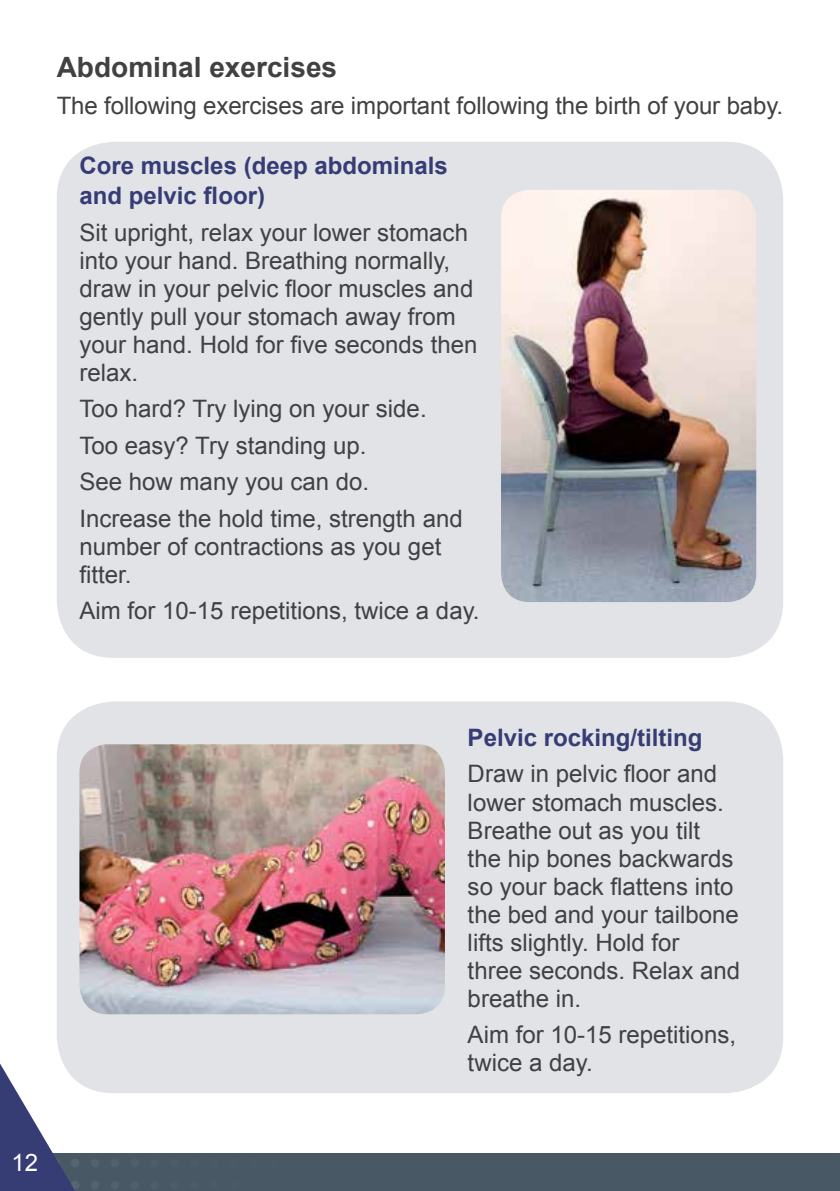
<style>
.page{position:relative;width:840px;height:1191px;background:#fff}
.page>*{position:absolute;margin:0;border:0;box-sizing:border-box;transform-origin:0 0}
.t1{font:700 28px "Arial";color:#414042}
.t2{font:24px/28px "Arial";color:#414042}
.t3{font:700 24px/30px "Arial";color:#363c74}
.t4{font:24px "Arial";color:#fff}
</style>
<div class="page">
<hr style="left:839px;top:1153px;width:1px;height:38px;background:#485865">
<div style="left:3px;top:1153px;width:836px;height:38px;background:#485865"></div>
<div style="left:150px;top:1158px;width:9px;height:9px;background:#4d5d6a;border-radius:50%"></div>
<div style="left:170px;top:1158px;width:9px;height:9px;background:#4c5c69;border-radius:50%"></div>
<div style="left:111px;top:1158px;width:8px;height:9px;background:#51606d;border-radius:50%"></div>
<div style="left:130px;top:1158px;width:9px;height:9px;background:#4f5e6b;border-radius:50%"></div>
<div style="left:91px;top:1158px;width:8px;height:9px;background:#53626e;border-radius:50%"></div>
<div style="left:190px;top:1180px;width:8px;height:9px;background:#4c5c68;border-radius:50%"></div>
<div style="left:150px;top:1180px;width:9px;height:9px;background:#4e5e6a;border-radius:50%"></div>
<div style="left:170px;top:1180px;width:9px;height:9px;background:#4d5c69;border-radius:50%"></div>
<div style="left:111px;top:1180px;width:8px;height:9px;background:#52616e;border-radius:50%"></div>
<div style="left:130px;top:1180px;width:9px;height:9px;background:#505f6c;border-radius:50%"></div>
<div style="left:91px;top:1180px;width:8px;height:9px;background:#546370;border-radius:50%"></div>
<svg style="left:0;top:1049px;width:85px;height:142px"></svg>
<div style="left:57px;top:142px;width:725px;height:516px;background:#e1e3e7;border-radius:57px"></div>
<div style="left:57px;top:701px;width:725px;height:392px;background:#e1e3e7;border-radius:57px"></div>
<img style="left:501px;top:190px;width:254px;height:412px">
<img style="left:79px;top:744px;width:365px;height:270px">
<p class="t1" style="left:57px;top:49px;width:282px">Abdominal exercises</p>
<p class="t2" style="left:57px;top:91px;width:727px">The following exercises are important following the birth of your baby.</p>
<p class="t3" style="left:79px;top:151px;width:370px">Core muscles (deep abdominals and pelvic floor)</p>
<p class="t2" style="left:79px;top:218px;width:399px">Sit upright, relax your lower stomach into your hand. Breathing normally, draw in your pelvic floor muscles and gently pull your stomach away from your hand. Hold for five seconds then relax.</p>
<p class="t2" style="left:79px;top:391px;width:384px;line-height:36.6px">Too hard? Try lying on your side.<br>Too easy? Try standing up.<br>See how many you can do.<br>Increase the hold time, strength and</p>
<p class="t2" style="left:79px;top:532px;width:363px">number of contractions as you get fitter.</p>
<p class="t2" style="left:79px;top:597px;width:401px">Aim for 10-15 repetitions, twice a day.</p>
<p class="t4" style="left:11px;top:1146px;width:28px">12</p>
<p class="t3" style="left:467px;top:723px;width:236px">Pelvic rocking/tilting</p>
<p class="t2" style="left:467px;top:760px;width:274px">Draw in pelvic floor and lower stomach muscles.<br>Breathe out as you tilt<br>the hip bones backwards so your back flattens into the bed and your tailbone lifts slightly. Hold for three seconds. Relax and breathe in.</p>
<p class="t2" style="left:467px;top:1021px;width:270px">Aim for 10-15 repetitions, twice a day.</p>
</div>
